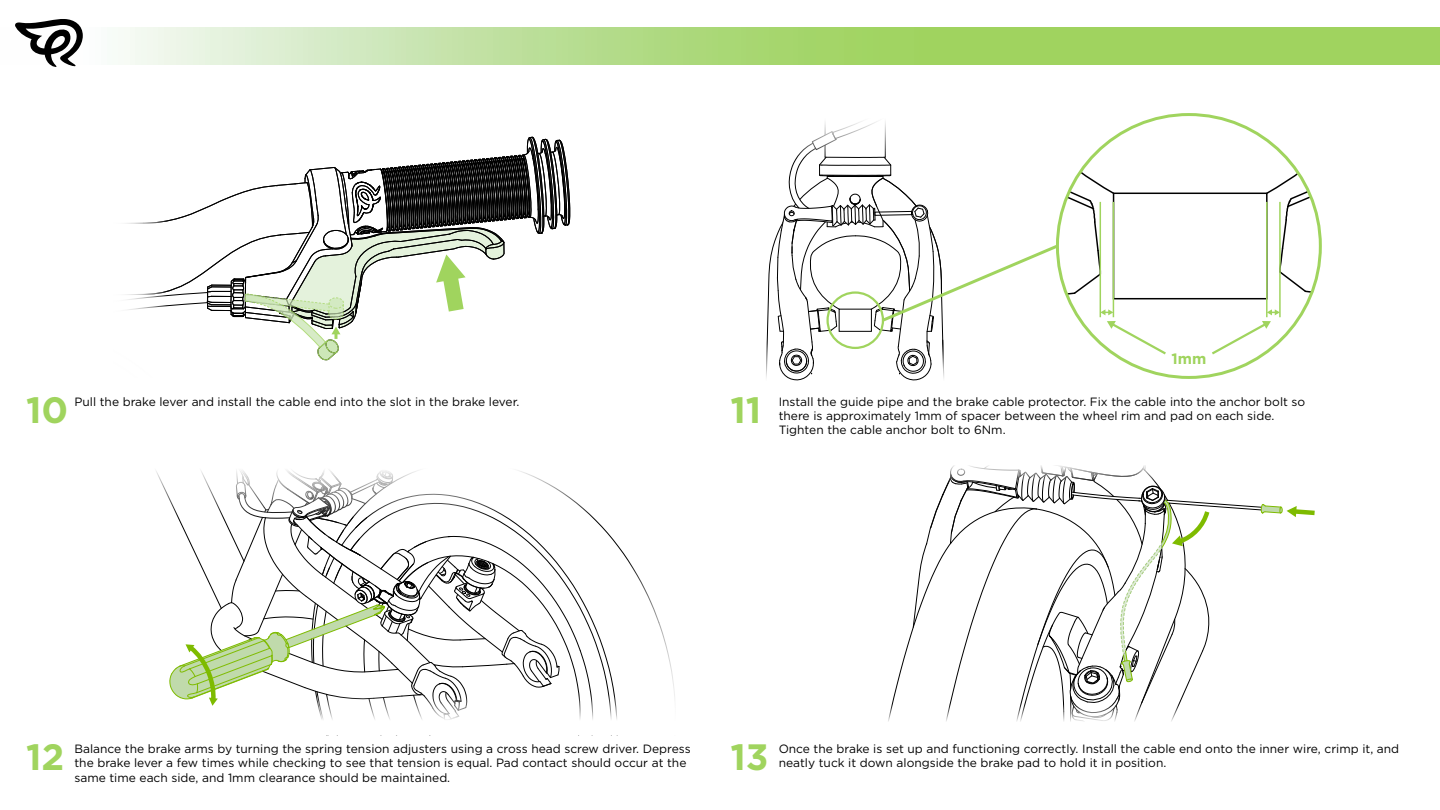
<style>
.page{position:relative;width:1440px;height:810px;background:#fff}
.page>*{position:absolute;margin:0;border:0;box-sizing:border-box;transform-origin:0 0}
.t1{font:700 36.67px "Gotham";color:#a0d45e}
.t2{font:700 15px "Gotham";color:#a0d45e}
.t3{font:12px/14.4px "Gotham";color:#000}
</style>
<div class="page">
<svg style="left:130px;top:27px;width:1310px;height:37px;background:#bcdf96"></svg>
<svg style="left:15px;top:19px;width:68px;height:48px"></svg>
<svg style="left:165px;top:136px;width:406px;height:225px"></svg>
<div style="left:86px;top:325px;width:157px;height:63px;background:#fff"></div>
<svg style="left:755px;top:27px;width:413px;height:354px"></svg>
<svg style="left:1209px;top:115px;width:112px;height:262px"></svg>
<svg style="left:156px;top:470px;width:519px;height:266px"></svg>
<svg style="left:888px;top:465px;width:427px;height:257px"></svg>
<p class="t2" style="left:1171px;top:349px;width:36px">1mm</p>
<p class="t3" style="left:74px;top:394px;width:447px">Pull the brake lever and install the cable end into the slot in the brake lever.</p>
<p class="t3" style="left:779px;top:394px;width:528px">Install the guide pipe and the brake cable protector. Fix the cable into the anchor bolt so there is approximately 1mm of spacer between the wheel rim and pad on each side.<br>Tighten the cable anchor bolt to 6Nm.</p>
<h1 class="t1" style="left:26px;top:386px;width:44px">10</h1>
<h1 class="t1" style="left:730px;top:386px;width:32px">11</h1>
<p class="t3" style="left:74px;top:741px;width:618px">Balance the brake arms by turning the spring tension adjusters using a cross head screw driver. Depress the brake lever a few times while checking to see that tension is equal. Pad contact should occur at the same time each side, and 1mm clearance should be maintained.</p>
<p class="t3" style="left:779px;top:741px;width:622px">Once the brake is set up and functioning correctly. Install the cable end onto the inner wire, crimp it, and neatly tuck it down alongside the brake pad to hold it in position.</p>
<h1 class="t1" style="left:26px;top:733px;width:40px">12</h1>
<h1 class="t1" style="left:730px;top:733px;width:40px">13</h1>
</div>
